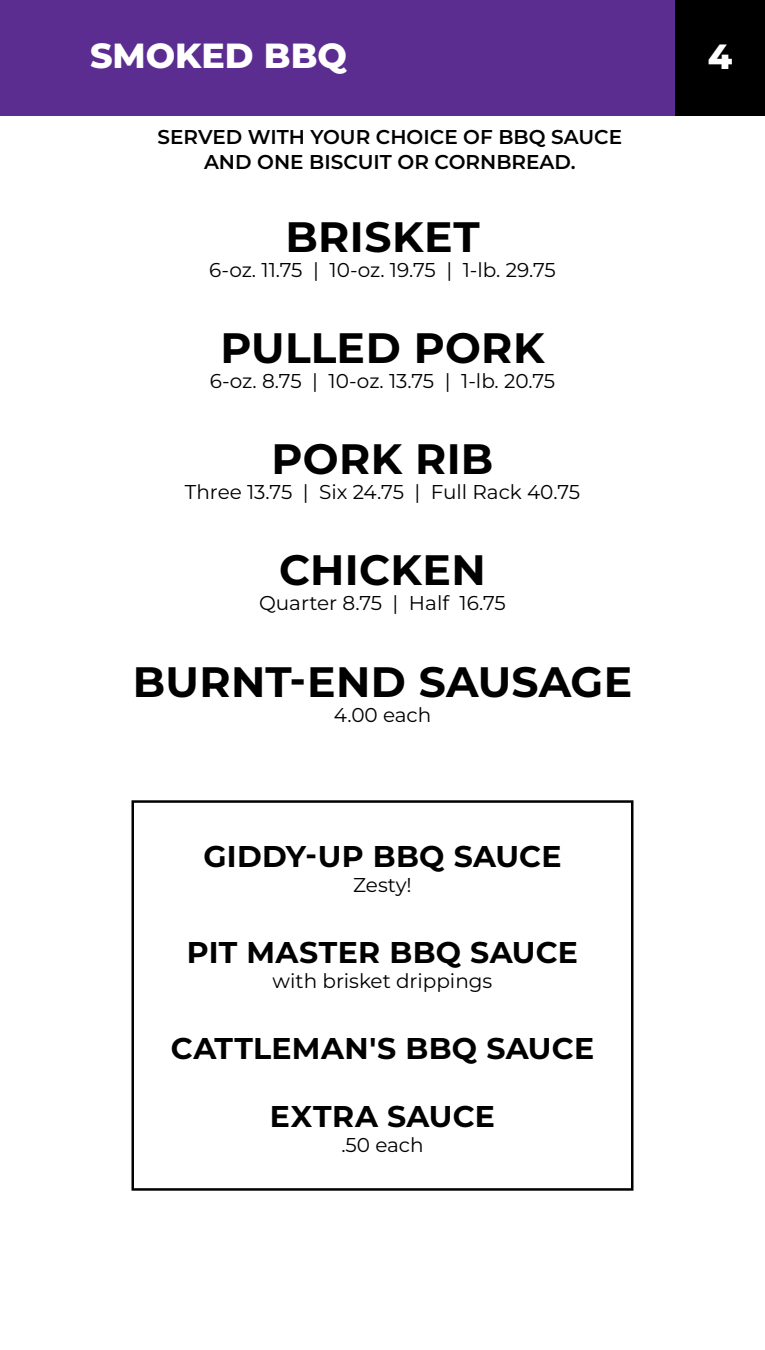
<style>
.page{position:relative;width:765px;height:1350px;background:#fff}
.page>*{position:absolute;margin:0;border:0;box-sizing:border-box;transform-origin:0 0}
.t1{font:700 42.5px "Montserrat";letter-spacing:.01em;color:#000}
.t2{font:800 35px "Montserrat";color:#fff}
.t3{font:800 34.75px "Montserrat";color:#fff}
.t4{font:700 30px "Montserrat";letter-spacing:.01em;color:#000}
.t5{font:20px "Montserrat";color:#000}
.t6{font:600 20px/25px "Montserrat";color:#000;text-align:center}
</style>
<div class="page">
<div style="left:0;top:0;width:765px;height:115px;background:#5c2d91"></div>
<div style="left:675px;top:0;width:90px;height:115px;background:#000"></div>
<div style="left:131px;top:800px;width:502px;height:391px;border:2px solid #000"></div>
<h3 class="t3" style="left:90px;top:30px;width:259px">SMOKED BBQ</h3>
<h2 class="t2" style="left:708px;top:31px;width:26px">4</h2>
<p class="t6" style="left:157px;top:124px;width:466px">SERVED WITH YOUR CHOICE OF BBQ SAUCE<br>AND ONE BISCUIT OR CORNBREAD.</p>
<h1 class="t1" style="left:285px;top:206px;width:196px">BRISKET</h1>
<p class="t5" style="left:209px;top:256px;width:348px">6-oz. 11.75 | 10-oz. 19.75 | 1-lb. 29.75</p>
<h1 class="t1" style="left:221px;top:317px;width:325px">PULLED PORK</h1>
<p class="t5" style="left:210px;top:368px;width:347px">6-oz. 8.75 | 10-oz. 13.75 | 1-lb. 20.75</p>
<h1 class="t1" style="left:272px;top:429px;width:223px">PORK RIB</h1>
<p class="t5" style="left:185px;top:479px;width:397px">Three 13.75 | Six 24.75 | Full Rack 40.75</p>
<h1 class="t1" style="left:279px;top:540px;width:208px">CHICKEN</h1>
<p class="t5" style="left:259px;top:590px;width:248px">Quarter 8.75 | Half 16.75</p>
<h1 class="t1" style="left:133px;top:651px;width:501px">BURNT-END SAUSAGE</h1>
<p class="t5" style="left:334px;top:701px;width:99px">4.00 each</p>
<h3 class="t4" style="left:204px;top:834px;width:359px">GIDDY-UP BBQ SAUCE</h3>
<p class="t5" style="left:353px;top:871px;width:60px">Zesty!</p>
<h3 class="t4" style="left:187px;top:931px;width:393px">PIT MASTER BBQ SAUCE</h3>
<p class="t5" style="left:273px;top:968px;width:221px">with brisket drippings</p>
<h3 class="t4" style="left:171px;top:1027px;width:425px">CATTLEMAN'S BBQ SAUCE</h3>
<h3 class="t4" style="left:270px;top:1094px;width:227px">EXTRA SAUCE</h3>
<p class="t5" style="left:341px;top:1131px;width:84px">.50 each</p>
</div>
